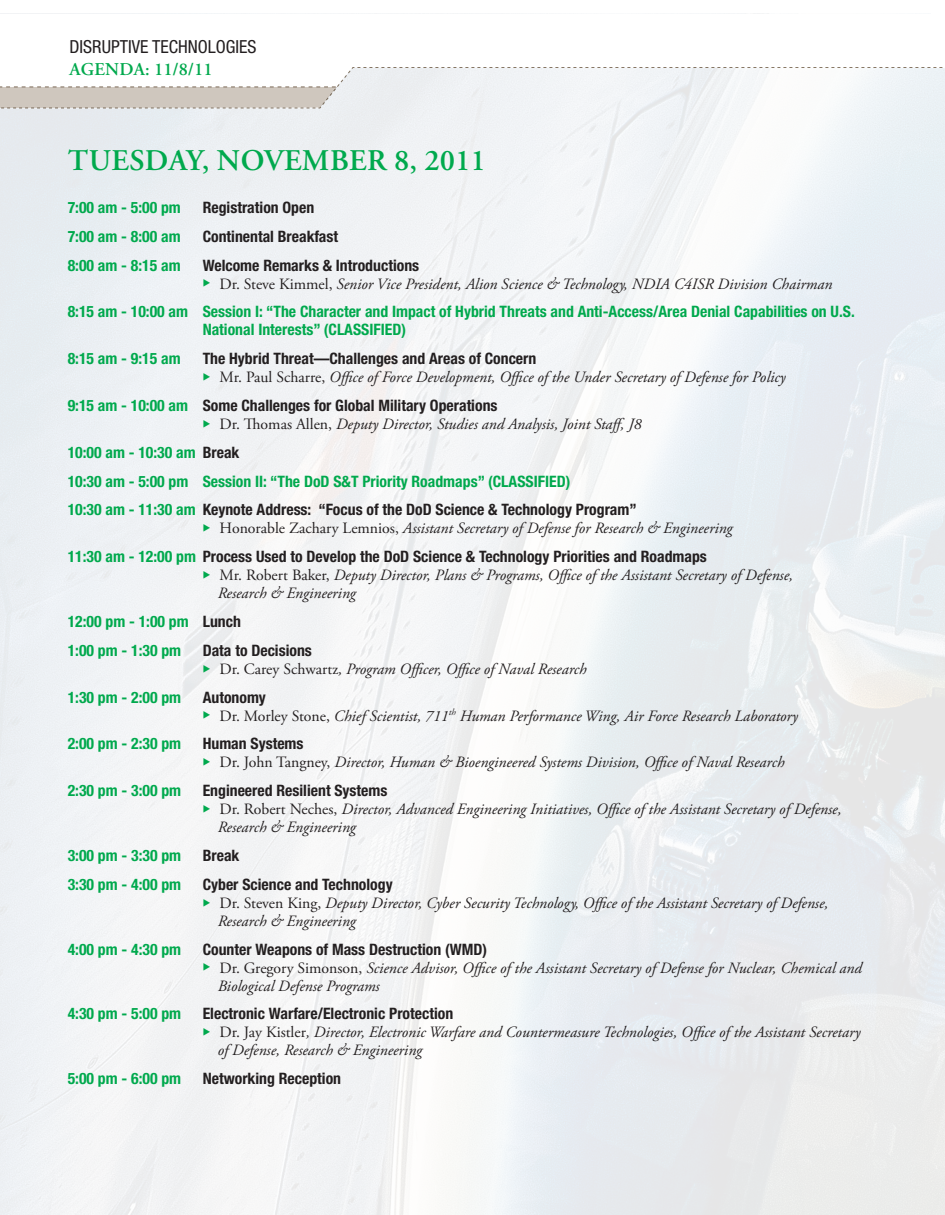
<style>
.page{position:relative;width:945px;height:1215px;background:#fff}
.page>*{position:absolute;margin:0;border:0;box-sizing:border-box;transform-origin:0 0}
.t1{font:600 30px "Adobe Garamond Pro";letter-spacing:.015em;color:#00a94d}
.t2{font:condensed 18px "Helvetica Neue LT Std";color:#231f20}
.t3{font:600 18px "Adobe Garamond Pro";letter-spacing:.015em;color:#00a94d}
.t4{font:italic 15.75px/18px "Adobe Garamond Pro";color:#231f20}
.t5{font:700 condensed 15.75px "Helvetica Neue LT Std";color:#231f20}
.t6{font:700 condensed 15.75px/18px "Helvetica Neue LT Std";color:#00a94d}
.s1{color:#00a94d}
.s2{font-style:normal}
.s3{color:#231f20}
</style>
<div class="page">
<svg style="left:0;top:67px;width:945px;height:42px"></svg>
<p class="t2" style="left:69px;top:37px;width:189px">DISRUPTIVE TECHNOLOGIES</p>
<p class="t3" style="left:70px;top:59px;width:144px">AGENDA: 11/8/11</p>
<p class="t1" style="left:68px;top:143px;width:419px">TUESDAY, NOVEMBER 8, 2011</p>
<p class="t6" style="left:68px;top:198px;width:115px">7:00 am - 5:00 pm</p>
<p class="t5" style="left:203px;top:198px;width:113px">Registration Open</p>
<p class="t6" style="left:68px;top:227px;width:114px">7:00 am - 8:00 am</p>
<p class="t5" style="left:203px;top:227px;width:137px">Continental Breakfast</p>
<p class="t6" style="left:68px;top:256px;width:114px">8:00 am - 8:15 am</p>
<p class="t5" style="left:203px;top:255px;width:218px">Welcome Remarks &amp; Introductions</p>
<p class="t4" style="left:203px;top:275px;width:631px"><span class="s1">◆</span> <span class="s2">Dr. Steve Kimmel,</span> Senior Vice President, Alion Science &amp; Technology, NDIA C4ISR Division Chairman</p>
<p class="t6" style="left:203px;top:303px;width:654px;text-indent:-135px">8:15 am - 10:00 am Session I: “The Character and Impact of Hybrid Threats and Anti-Access/Area Denial Capabilities on U.S.<br>National Interests” (CLASSIFIED)</p>
<p class="t6" style="left:68px;top:349px;width:114px">8:15 am - 9:15 am</p>
<p class="t5" style="left:203px;top:349px;width:335px">The Hybrid Threat—Challenges and Areas of Concern</p>
<p class="t4" style="left:203px;top:369px;width:584px"><span class="s1">◆</span> <span class="s2">Mr. Paul Scharre,</span> Office of Force Development, Office of the Under Secretary of Defense for Policy</p>
<p class="t5" style="left:68px;top:396px;width:431px"><span class="s1">9:15 am - 10:00 am</span> Some Challenges for Global Military Operations</p>
<p class="t4" style="left:203px;top:415px;width:440px"><span class="s1">◆</span> <span class="s2">Dr. Thomas Allen,</span> Deputy Director, Studies and Analysis, Joint Staff, J8</p>
<p class="t6" style="left:68px;top:443px;width:173px">10:00 am - 10:30 am <span class="s3">Break</span></p>
<p class="t6" style="left:68px;top:472px;width:504px">10:30 am - 5:00 pm Session II: “The DoD S&amp;T Priority Roadmaps” (CLASSIFIED)</p>
<p class="t5" style="left:68px;top:500px;width:571px"><span class="s1">10:30 am - 11:30 am</span> Keynote Address: “Focus of the DoD Science &amp; Technology Program”</p>
<p class="t4" style="left:203px;top:520px;width:531px"><span class="s1">◆</span> <span class="s2">Honorable Zachary Lemnios,</span> Assistant Secretary of Defense for Research &amp; Engineering</p>
<p class="t5" style="left:68px;top:547px;width:641px"><span class="s1">11:30 am - 12:00 pm</span> Process Used to Develop the DoD Science &amp; Technology Priorities and Roadmaps</p>
<p class="t4" style="left:218px;top:567px;width:577px;text-indent:-15px"><span class="s1">◆</span> <span class="s2">Mr. Robert Baker,</span> Deputy Director, Plans &amp; Programs, Office of the Assistant Secretary of Defense,<br>Research &amp; Engineering</p>
<p class="t6" style="left:68px;top:612px;width:175px">12:00 pm - 1:00 pm <span class="s3">Lunch</span></p>
<p class="t6" style="left:68px;top:641px;width:115px">1:00 pm - 1:30 pm</p>
<p class="t5" style="left:203px;top:641px;width:111px">Data to Decisions</p>
<p class="t4" style="left:203px;top:660px;width:385px"><span class="s1">◆</span> <span class="s2">Dr. Carey Schwartz</span>, Program Officer, Office of Naval Research</p>
<p class="t6" style="left:68px;top:688px;width:115px">1:30 pm - 2:00 pm</p>
<p class="t5" style="left:203px;top:687px;width:65px">Autonomy</p>
<p class="t4" style="left:203px;top:707px;width:597px"><span class="s1">◆</span> <span class="s2">Dr. Morley Stone,</span> Chief Scientist, 711<sup>th</sup> Human Performance Wing, Air Force Research Laboratory</p>
<p class="t6" style="left:68px;top:735px;width:115px">2:00 pm - 2:30 pm</p>
<p class="t5" style="left:203px;top:734px;width:102px">Human Systems</p>
<p class="t4" style="left:203px;top:754px;width:583px"><span class="s1">◆</span> <span class="s2">Dr. John Tangney,</span> Director, Human &amp; Bioengineered Systems Division, Office of Naval Research</p>
<p class="t6" style="left:68px;top:781px;width:115px">2:30 pm - 3:00 pm</p>
<p class="t5" style="left:203px;top:781px;width:186px">Engineered Resilient Systems</p>
<p class="t4" style="left:218px;top:801px;width:626px;text-indent:-15px"><span class="s1">◆</span> <span class="s2">Dr. Robert Neches,</span> Director, Advanced Engineering Initiatives, Office of the Assistant Secretary of Defense,<br>Research &amp; Engineering</p>
<p class="t6" style="left:68px;top:846px;width:115px">3:00 pm - 3:30 pm</p>
<p class="t5" style="left:203px;top:846px;width:38px">Break</p>
<p class="t6" style="left:68px;top:875px;width:115px">3:30 pm - 4:00 pm</p>
<p class="t5" style="left:203px;top:875px;width:192px">Cyber Science and Technology</p>
<p class="t4" style="left:218px;top:894px;width:612px;text-indent:-15px"><span class="s1">◆</span> <span class="s2">Dr. Steven King,</span> Deputy Director, Cyber Security Technology, Office of the Assistant Secretary of Defense,<br>Research &amp; Engineering</p>
<p class="t6" style="left:68px;top:940px;width:115px">4:00 pm - 4:30 pm</p>
<p class="t5" style="left:203px;top:939px;width:286px">Counter Weapons of Mass Destruction (WMD)</p>
<p class="t4" style="left:218px;top:959px;width:646px;text-indent:-15px"><span class="s1">◆</span> <span class="s2">Dr. Gregory Simonson,</span> Science Advisor, Office of the Assistant Secretary of Defense for Nuclear, Chemical and<br>Biological Defense Programs</p>
<p class="t6" style="left:68px;top:1005px;width:115px">4:30 pm - 5:00 pm</p>
<p class="t5" style="left:203px;top:1004px;width:252px">Electronic Warfare/Electronic Protection</p>
<p class="t4" style="left:218px;top:1024px;width:644px;text-indent:-15px"><span class="s1">◆</span> <span class="s2">Dr. Jay Kistler</span>, Director, Electronic Warfare and Countermeasure Technologies, Office of the Assistant Secretary of Defense, Research &amp; Engineering</p>
<p class="t6" style="left:68px;top:1069px;width:115px">5:00 pm - 6:00 pm</p>
<p class="t5" style="left:203px;top:1069px;width:140px">Networking Reception</p>
</div>
